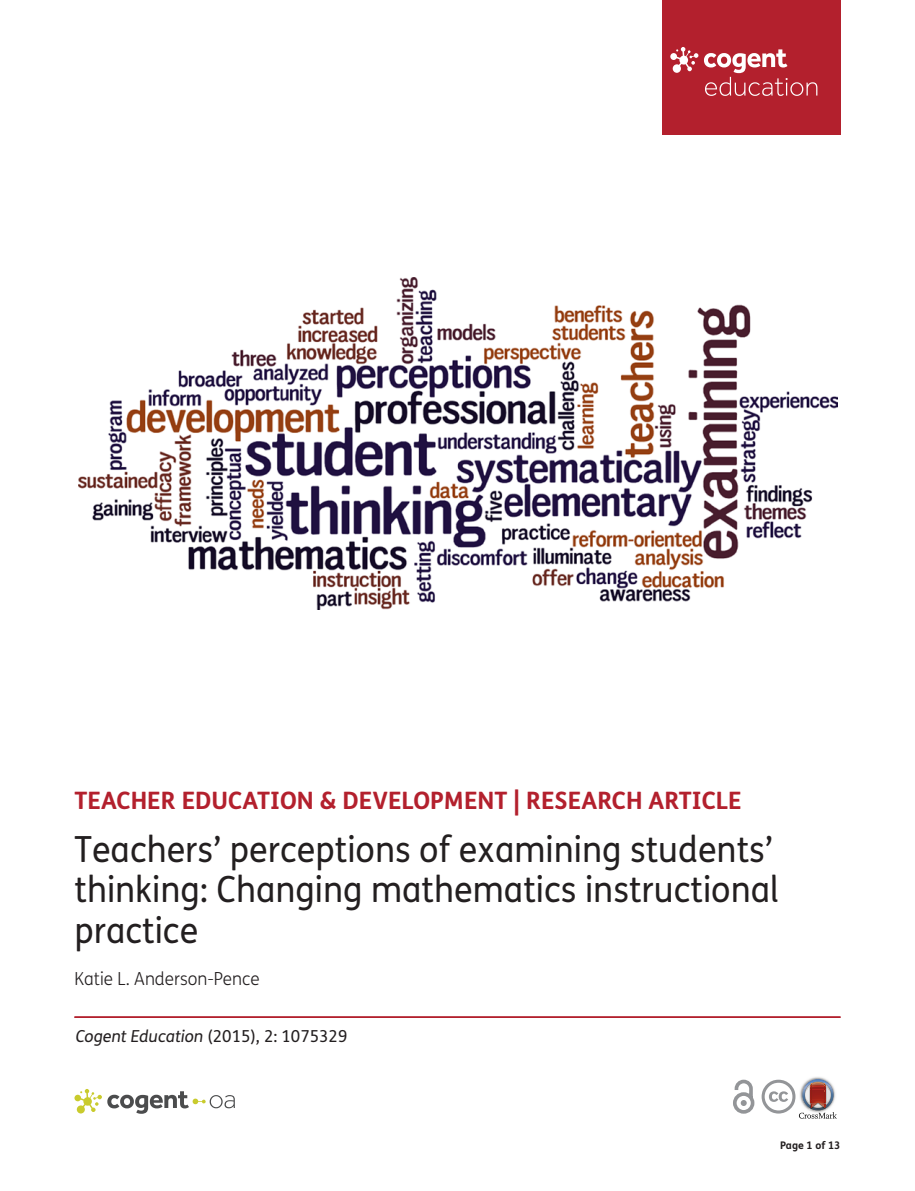
<style>
.page{position:relative;width:915px;height:1191px;background:#fff}
.page>*{position:absolute;margin:0;border:0;box-sizing:border-box;transform-origin:0 0}
.t1{font:36px/40.5px "FS Me Pro";color:#231f20;scale:.95 1}
.t2{font:700 24px "FS Me Pro";color:#b3202d}
.t3{font:300 18px "FS Me Pro";color:#231f20;scale:.95 1}
.t4{font:16.5px "FS Me Pro";color:#231f20}
.t5{font:700 10.5px "FS Me Pro";color:#231f20}
.s1{font-style:italic}
</style>
<div class="page">
<div style="left:661px;top:0;width:179px;height:134px;background:#b3202d"></div>
<svg style="left:670px;top:47px;width:147px;height:49px"></svg>
<svg style="left:733px;top:1079px;width:21px;height:34px"></svg>
<hr style="left:74px;top:1016px;width:766px;height:2px;background:#b3202d">
<img style="left:810px;top:1077px;width:15px;height:2px">
<svg style="left:761px;top:1079px;width:75px;height:39px"></svg>
<svg style="left:74px;top:1089px;width:161px;height:24px"></svg>
<img style="left:78px;top:277px;width:759px;height:332px">
<p class="t2" style="left:74px;top:781px;width:668px">TEACHER EDUCATION &amp; DEVELOPMENT | RESEARCH ARTICLE</p>
<p class="t1" style="left:74px;top:828px;width:742px">Teachers’ perceptions of examining students’ thinking: Changing mathematics instructional practice</p>
<p class="t3" style="left:74px;top:966px;width:196px">Katie L. Anderson-Pence</p>
<p class="t4" style="left:76px;top:1025px;width:273px"><span class="s1">Cogent Education</span> (2015), 2: 1075329</p>
<p class="t5" style="left:780px;top:1137px;width:62px">Page 1 of 13</p>
</div>
